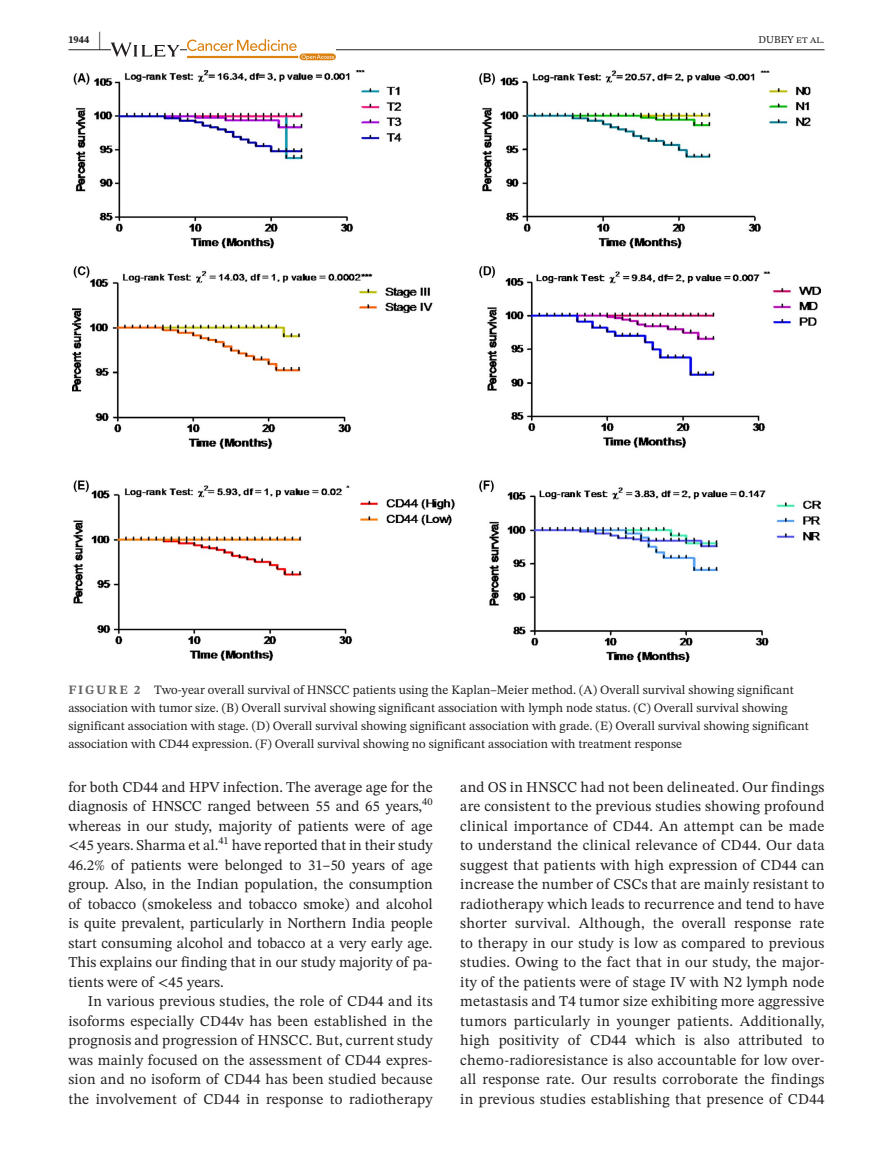
<style>
.page{position:relative;width:893px;height:1174px;background:#fff}
.page>*{position:absolute;margin:0;border:0;box-sizing:border-box;transform-origin:0 0}
.t1{font:15px/19.5px "STIX Two Text";color:#231f20;text-align:justify}
.t2{font:12.75px/18px "STIX Two Text";color:#231f20}
.t3{font:10.5px "STIX Two Text";color:#231f20}
.t4{font:700 10.5px "STIX Two Text";color:#231f20}
.s1{font-size:21px}
.s2{font-weight:700;color:#636366}
</style>
<div class="page">
<hr style="left:68px;top:49px;width:756px;height:1px;background:#231f20">
<svg style="left:111px;top:43px;width:68px;height:14px"></svg>
<svg style="left:187px;top:39px;width:149px;height:21px"></svg>
<img style="left:72px;top:70px;width:749px;height:592px">
<p class="t4" style="left:68px;top:32px;width:34px">1944 <span class="s1">|</span></p>
<p class="t3" style="left:759px;top:32px;width:67px">DUBEY et al.</p>
<p class="t2" style="left:68px;top:680px;width:742px"><span class="s2">FIGURE 2</span> Two-year overall survival of HNSCC patients using the Kaplan–Meier method. (A) Overall survival showing significant association with tumor size. (B) Overall survival showing significant association with lymph node status. (C) Overall survival showing significant association with stage. (D) Overall survival showing significant association with grade. (E) Overall survival showing significant association with CD44 expression. (F) Overall survival showing no significant association with treatment response</p>
<p class="t1" style="left:68px;top:777px;width:366px">for both CD44 and HPV infection. The average age for the diagnosis of HNSCC ranged between 55 and 65 years,</p>
<p class="t3" style="left:422px;top:793px;width:12px">40</p>
<p class="t1" style="left:68px;top:816px;width:366px">whereas in our study, majority of patients were of age &lt;45 years. Sharma et al.</p>
<p class="t3" style="left:218px;top:832px;width:12px">41</p>
<p class="t1" style="left:68px;top:835px;width:366px;text-indent:163px">have reported that in their study 46.2% of patients were belonged to 31–50 years of age group. Also, in the Indian population, the consumption of tobacco (smokeless and tobacco smoke) and alcohol is quite prevalent, particularly in Northern India people start consuming alcohol and tobacco at a very early age.<br>This explains our finding that in our study majority of pa&shy;tients were of &lt;45 years.</p>
<p class="t1" style="left:68px;top:991px;width:366px;text-indent:20px">In various previous studies, the role of CD44 and its isoforms especially CD44v has been established in the prognosis and progression of HNSCC. But, current study was mainly focused on the assessment of CD44 expres&shy;sion and no isoform of CD44 has been studied because the involvement of CD44 in response to radiotherapy</p>
<p class="t1" style="left:460px;top:777px;width:366px">and OS in HNSCC had not been delineated. Our findings are consistent to the previous studies showing profound clinical importance of CD44. An attempt can be made to understand the clinical relevance of CD44. Our data suggest that patients with high expression of CD44 can increase the number of CSCs that are mainly resistant to radiotherapy which leads to recurrence and tend to have shorter survival. Although, the overall response rate to therapy in our study is low as compared to previous studies. Owing to the fact that in our study, the major&shy;ity of the patients were of stage IV with N2 lymph node metastasis and T4 tumor size exhibiting more aggressive tumors particularly in younger patients. Additionally, high positivity of CD44 which is also attributed to chemo-radioresistance is also accountable for low over&shy;all response rate. Our results corroborate the findings in previous studies establishing that presence of CD44</p>
</div>
